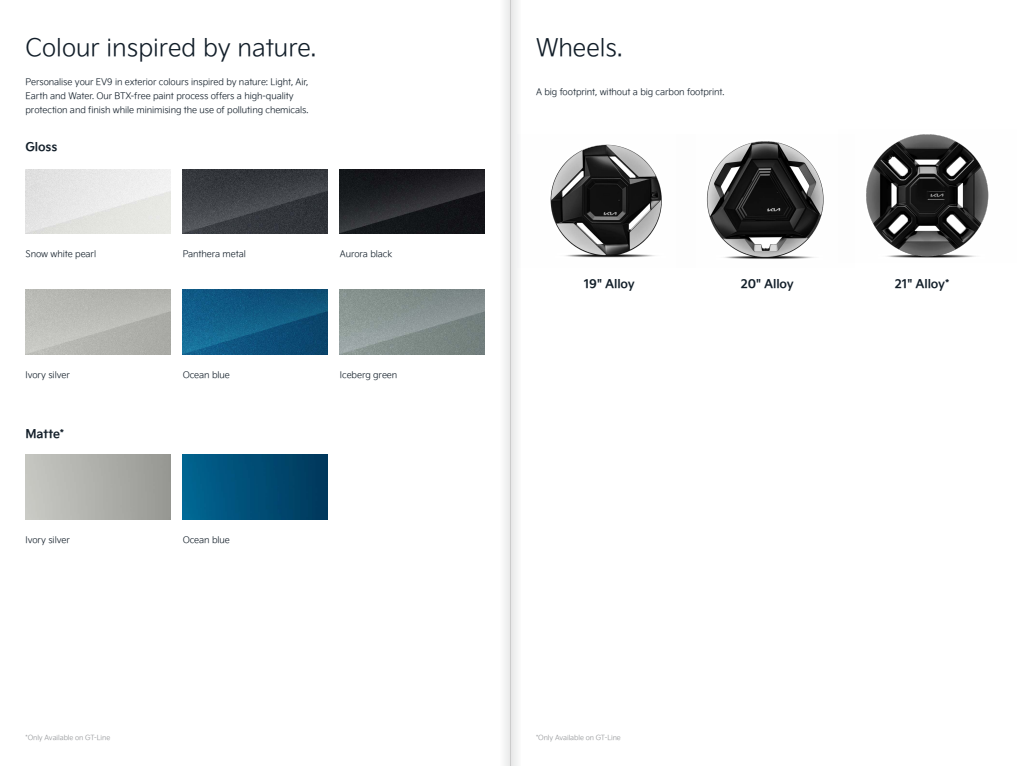
<style>
.page{position:relative;width:1021px;height:766px;background:#fff}
.page>*{position:absolute;margin:0;border:0;box-sizing:border-box;transform-origin:0 0}
.t1{font:24px "Kia Signature OTF Light";color:#121e29}
.t2{font:12px "Kia Signature OTF Bold";letter-spacing:-.01em;color:#121e29}
.t3{font:9px/14px "Kia Signature OTF Light";letter-spacing:-.01em;color:#121e29}
.t4{font:7px "Kia Signature OTF Light";letter-spacing:-.01em;color:#939598}
</style>
<div class="page">
<img style="left:340px;top:169px;width:145px;height:64px">
<img style="left:26px;top:289px;width:145px;height:65px">
<img style="left:183px;top:289px;width:145px;height:65px">
<img style="left:183px;top:169px;width:145px;height:64px">
<img style="left:340px;top:289px;width:145px;height:65px">
<img style="left:183px;top:454px;width:145px;height:65px">
<img style="left:550px;top:144px;width:112px;height:114px">
<img style="left:706px;top:141px;width:118px;height:118px">
<img style="left:866px;top:134px;width:123px;height:124px">
<div style="left:510px;top:0;width:11px;height:765px;background:#f0f1f1"></div>
<div style="left:500px;top:0;width:10px;height:765px;background:#f3f4f4"></div>
<h1 class="t1" style="left:26px;top:31px;width:292px">Colour inspired by nature.</h1>
<h1 class="t1" style="left:536px;top:31px;width:88px">Wheels.</h1>
<p class="t3" style="left:26px;top:74px;width:284px">Personalise your EV9 in exterior colours inspired by nature: Light, Air,<br>Earth and Water. Our BTX-free paint process offers a high-quality protection and finish while minimising the use of polluting chemicals.</p>
<h2 class="t2" style="left:26px;top:137px;width:33px">Gloss</h2>
<p class="t3" style="left:536px;top:85px;width:190px">A big footprint, without a big carbon footprint.</p>
<p class="t3" style="left:26px;top:246px;width:72px">Snow white pearl</p>
<p class="t3" style="left:183px;top:246px;width:65px">Panthera metal</p>
<p class="t3" style="left:340px;top:246px;width:54px">Aurora black</p>
<h2 class="t2" style="left:583px;top:274px;width:53px">19" Alloy</h2>
<h2 class="t2" style="left:740px;top:274px;width:55px">20" Alloy</h2>
<h2 class="t2" style="left:894px;top:274px;width:56px">21" Alloy*</h2>
<p class="t3" style="left:26px;top:367px;width:46px">Ivory silver</p>
<p class="t3" style="left:183px;top:367px;width:49px">Ocean blue</p>
<p class="t3" style="left:340px;top:367px;width:59px">Iceberg green</p>
<h2 class="t2" style="left:26px;top:424px;width:40px">Matte*</h2>
<p class="t3" style="left:26px;top:532px;width:46px">Ivory silver</p>
<p class="t3" style="left:183px;top:532px;width:49px">Ocean blue</p>
<p class="t4" style="left:26px;top:732px;width:86px">*Only Available on GT-Line</p>
<p class="t4" style="left:536px;top:732px;width:86px">*Only Available on GT-Line</p>
</div>
